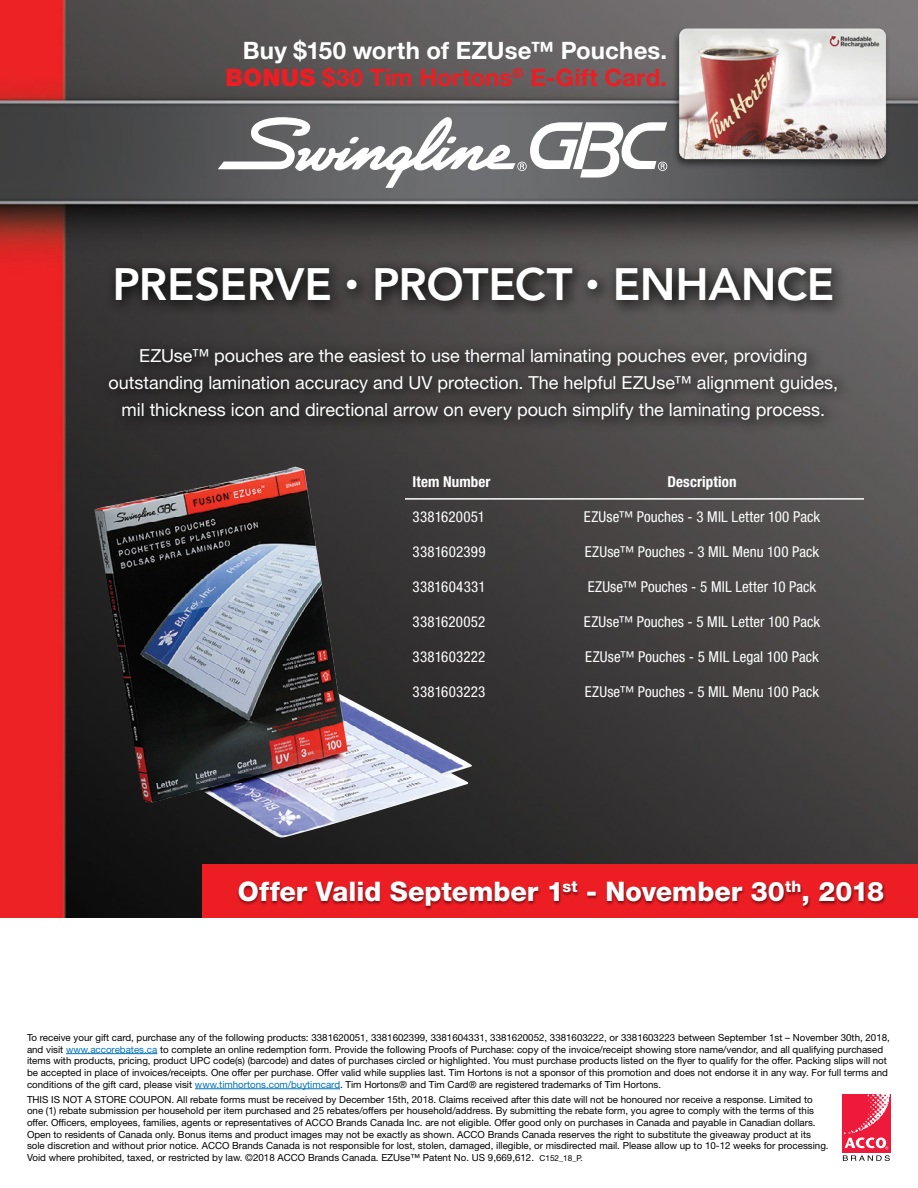
<style>
.page{position:relative;width:918px;height:1188px;background:#fff}
.page>*{position:absolute;margin:0;border:0;box-sizing:border-box;transform-origin:0 0}
.t1{font:800 45px "Avenir LT Std";letter-spacing:-.005em;color:#fff}
.t2{font:800 27px "Helvetica Neue LT Std";color:#fff}
.t3{font:700 24px/27px "Helvetica Neue LT Std";letter-spacing:.005em;color:#fff;text-align:right}
.t4{font:18px/27px "Helvetica Neue LT Std";letter-spacing:-.005em;color:#fff;text-align:center}
.t5{font:condensed 15px "Helvetica Neue LT Std";letter-spacing:.01em;color:#fff}
.t6{font:700 condensed 15px "Helvetica Neue LT Std";letter-spacing:.005em;color:#fff}
.t7{font:9.75px/11.7px "Helvetica Neue LT Std";color:#000}
.s1{font-weight:900;color:#ed1d24}
.s2{color:#ed1d24}
.s3{font-size:27px}
.s4{color:#0072bc}
.s5{font-size:8.25px}
</style>
<div class="page">
<img style="left:0;top:0;width:918px;height:918px">
<svg style="left:218px;top:117px;width:449px;height:71px"></svg>
<img style="left:842px;top:1095px;width:49px;height:57px">
<svg style="left:845px;top:1138px;width:43px;height:11px"></svg>
<svg style="left:843px;top:1155px;width:47px;height:6px"></svg>
<div style="left:202px;top:864px;width:716px;height:54px;background:#ed1d24"></div>
<div style="left:237px;top:881px;width:649px;height:29px;background:#000;opacity:.5"></div>
<hr style="left:66px;top:1053px;width:91px;height:1px;background:#0072bc">
<hr style="left:195px;top:1089px;width:145px;height:1px;background:#0072bc">
<svg style="left:106px;top:258px;width:742px;height:58px;background:#3e3c3c"></svg>
<svg style="left:101px;top:339px;width:751px;height:96px;background:#403e3d"></svg>
<hr style="left:405px;top:498px;width:135px;height:2px;background:#fff">
<hr style="left:540px;top:498px;width:324px;height:2px;background:#fff">
<div style="left:671px;top:27px;width:219px;height:142px;background:#000;opacity:.5"></div>
<img style="left:675px;top:23px;width:216px;height:140px">
<img style="left:94px;top:467px;width:378px;height:370px">
<h3 class="t3" style="left:225px;top:37px;width:443px">Buy $150 worth of EZUse™ Pouches.<br><span class="s1">BONUS</span> <span class="s2">$30 Tim Hortons</span><sup>®</sup> <span class="s2">E-Gift Card.</span></h3>
<h1 class="t1" style="left:112px;top:257px;width:724px">PRESERVE <span class="s3">•</span> PROTECT <span class="s3">•</span> ENHANCE</h1>
<p class="t4" style="left:109px;top:341px;width:731px">EZUse™ pouches are the easiest to use thermal laminating pouches ever, providing outstanding lamination accuracy and UV protection. The helpful EZUse™ alignment guides, mil thickness icon and directional arrow on every pouch simplify the laminating process.</p>
<h3 class="t6" style="left:413px;top:472px;width:80px">Item Number</h3>
<h3 class="t6" style="left:667px;top:472px;width:71px">Description</h3>
<h3 class="t5" style="left:413px;top:508px;width:74px">3381620051</h3>
<h3 class="t5" style="left:584px;top:508px;width:238px">EZUse™ Pouches - 3 MIL Letter 100 Pack</h3>
<h3 class="t5" style="left:413px;top:543px;width:74px">3381602399</h3>
<h3 class="t5" style="left:585px;top:543px;width:236px">EZUse™ Pouches - 3 MIL Menu 100 Pack</h3>
<h3 class="t5" style="left:413px;top:578px;width:74px">3381604331</h3>
<h3 class="t5" style="left:588px;top:578px;width:230px">EZUse™ Pouches - 5 MIL Letter 10 Pack</h3>
<h3 class="t5" style="left:413px;top:613px;width:74px">3381620052</h3>
<h3 class="t5" style="left:584px;top:613px;width:238px">EZUse™ Pouches - 5 MIL Letter 100 Pack</h3>
<h3 class="t5" style="left:413px;top:648px;width:74px">3381603222</h3>
<h3 class="t5" style="left:585px;top:648px;width:235px">EZUse™ Pouches - 5 MIL Legal 100 Pack</h3>
<h3 class="t5" style="left:413px;top:683px;width:74px">3381603223</h3>
<h3 class="t5" style="left:585px;top:683px;width:236px">EZUse™ Pouches - 5 MIL Menu 100 Pack</h3>
<h2 class="t2" style="left:238px;top:875px;width:648px">Offer Valid September 1<sup>st</sup> - November 30<sup>th</sup>, 2018</h2>
<p class="t7" style="left:27px;top:1032px;width:864px">To receive your gift card, purchase any of the following products: 3381620051, 3381602399, 3381604331, 3381620052, 3381603222, or 3381603223 between September 1st – November 30th, 2018, and visit <span class="s4">www.accorebates.ca</span> to complete an online redemption form. Provide the following Proofs of Purchase: copy of the invoice/receipt showing store name/vendor, and all qualifying purchased items with products, pricing, product UPC code(s) (barcode) and dates of purchases circled or highlighted. You must purchase products listed on the flyer to qualify for the offer. Packing slips will not be accepted in place of invoices/receipts. One offer per purchase. Offer valid while supplies last. Tim Hortons is not a sponsor of this promotion and does not endorse it in any way. For full terms and conditions of the gift card, please visit <span class="s4">www.timhortons.com/buytimcard</span>. Tim Hortons® and Tim Card® are registered trademarks of Tim Hortons.</p>
<p class="t7" style="left:27px;top:1093px;width:803px">THIS IS NOT A STORE COUPON. All rebate forms must be received by December 15th, 2018. Claims received after this date will not be honoured nor receive a response. Limited to one (1) rebate submission per household per item purchased and 25 rebates/offers per household/address. By submitting the rebate form, you agree to comply with the terms of this offer. Officers, employees, families, agents or representatives of ACCO Brands Canada Inc. are not eligible. Offer good only on purchases in Canada and payable in Canadian dollars.<br>Open to residents of Canada only. Bonus items and product images may not be exactly as shown. ACCO Brands Canada reserves the right to substitute the giveaway product at its sole discretion and without prior notice. ACCO Brands Canada is not responsible for lost, stolen, damaged, illegible, or misdirected mail. Please allow up to 10-12 weeks for processing.<br>Void where prohibited, taxed, or restricted by law. ©2018 ACCO Brands Canada. EZUse™ Patent No. US 9,669,612. <span class="s5">C152_18_P.</span></p>
</div>
